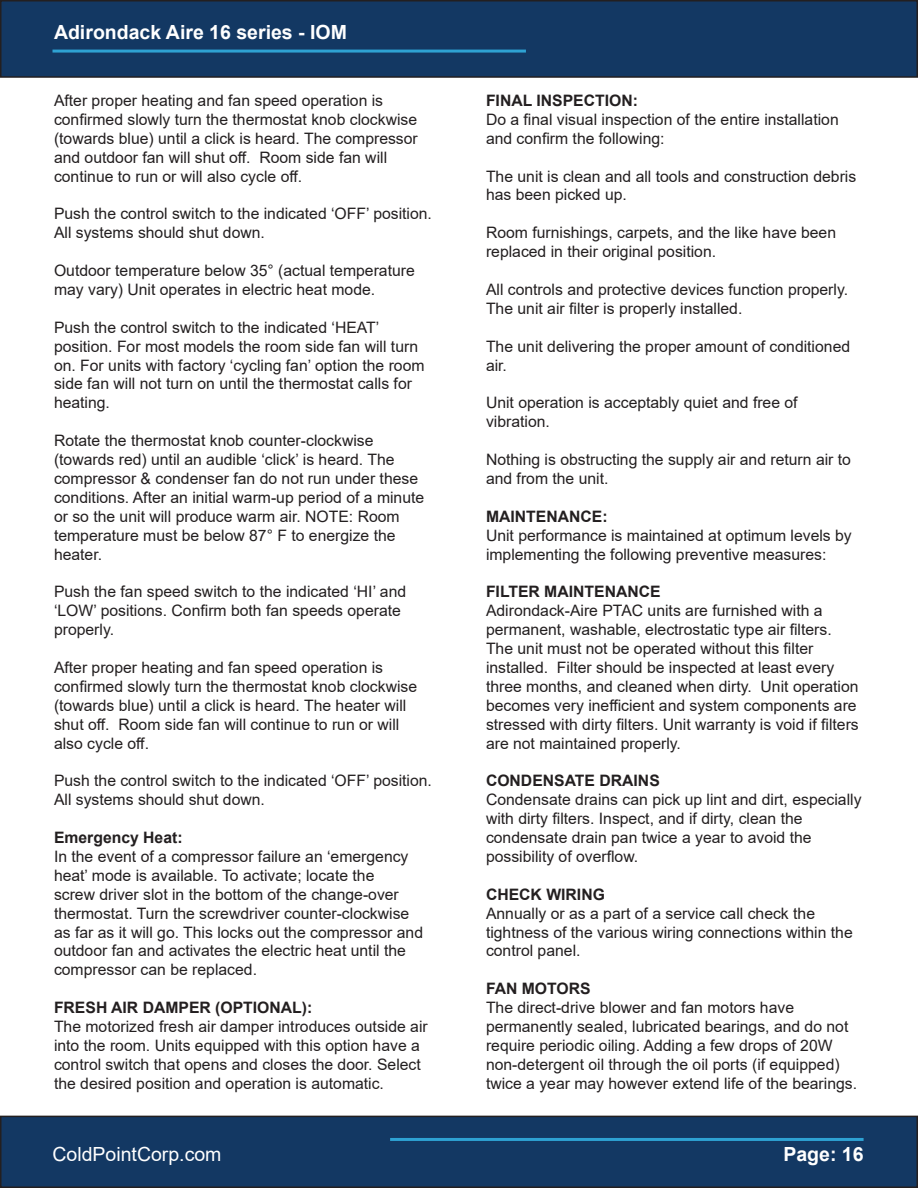
<style>
.page{position:relative;width:918px;height:1188px;background:#fff}
.page>*{position:absolute;margin:0;border:0;box-sizing:border-box;transform-origin:0 0}
.t1{font:700 19.5px "Arial";color:#fff}
.t2{font:19.5px "Arial";color:#fff}
.t3{font:15.75px/18.9px "Arial";color:#231f20}
.t4{font:700 15.75px "Arial";color:#231f20}
</style>
<div class="page">
<div style="left:1px;top:1116px;width:916px;height:71px;background:#133863"></div>
<div style="left:0;top:1116px;width:918px;height:72px;border:2px solid #231f20"></div>
<div style="left:1px;top:1px;width:916px;height:76px;background:#133863"></div>
<div style="left:0;top:0;width:918px;height:78px;border:2px solid #231f20"></div>
<hr style="left:52px;top:50px;width:474px;height:3px;background:#2ea2d3">
<hr style="left:390px;top:1138px;width:474px;height:3px;background:#2ea2d3">
<p class="t1" style="left:54px;top:19px;width:294px">Adirondack Aire 16 series - IOM</p>
<p class="t3" style="left:54px;top:91px;width:365px">After proper heating and fan speed operation is confirmed slowly turn the thermostat knob clockwise (towards blue) until a click is heard. The compressor and outdoor fan will shut off. Room side fan will continue to run or will also cycle off.</p>
<p class="t3" style="left:54px;top:204px;width:379px">Push the control switch to the indicated ‘OFF’ position.<br>All systems should shut down.</p>
<p class="t3" style="left:54px;top:261px;width:362px">Outdoor temperature below 35° (actual temperature may vary) Unit operates in electric heat mode.</p>
<p class="t3" style="left:54px;top:318px;width:372px">Push the control switch to the indicated ‘HEAT’ position. For most models the room side fan will turn on. For units with factory ‘cycling fan’ option the room side fan will not turn on until the thermostat calls for heating.</p>
<p class="t3" style="left:54px;top:431px;width:372px">Rotate the thermostat knob counter-clockwise (towards red) until an audible ‘click’ is heard. The compressor &amp; condenser fan do not run under these conditions. After an initial warm-up period of a minute or so the unit will produce warm air. NOTE: Room temperature must be below 87° F to energize the heater.</p>
<p class="t3" style="left:54px;top:582px;width:354px">Push the fan speed switch to the indicated ‘HI’ and ‘LOW’ positions. Confirm both fan speeds operate properly.</p>
<p class="t3" style="left:54px;top:658px;width:365px">After proper heating and fan speed operation is confirmed slowly turn the thermostat knob clockwise (towards blue) until a click is heard. The heater will shut off. Room side fan will continue to run or will also cycle off.</p>
<p class="t3" style="left:54px;top:771px;width:379px">Push the control switch to the indicated ‘OFF’ position.<br>All systems should shut down.</p>
<p class="t4" style="left:54px;top:826px;width:130px">Emergency Heat:</p>
<p class="t3" style="left:54px;top:847px;width:371px">In the event of a compressor failure an ‘emergency heat’ mode is available. To activate; locate the<br>screw driver slot in the bottom of the change-over thermostat. Turn the screwdriver counter-clockwise as far as it will go. This locks out the compressor and outdoor fan and activates the electric heat until the compressor can be replaced.</p>
<p class="t4" style="left:54px;top:997px;width:260px">FRESH AIR DAMPER (OPTIONAL):</p>
<p class="t3" style="left:54px;top:1017px;width:375px">The motorized fresh air damper introduces outside air into the room. Units equipped with this option have a control switch that opens and closes the door. Select the desired position and operation is automatic.</p>
<p class="t4" style="left:486px;top:89px;width:153px">FINAL INSPECTION:</p>
<p class="t3" style="left:486px;top:110px;width:354px">Do a final visual inspection of the entire installation and confirm the following:</p>
<p class="t3" style="left:486px;top:166px;width:372px">The unit is clean and all tools and construction debris has been picked up.</p>
<p class="t3" style="left:486px;top:223px;width:352px">Room furnishings, carpets, and the like have been replaced in their original position.</p>
<p class="t3" style="left:486px;top:280px;width:364px">All controls and protective devices function properly.</p>
<p class="t3" style="left:486px;top:299px;width:258px">The unit air filter is properly installed.</p>
<p class="t3" style="left:486px;top:337px;width:366px">The unit delivering the proper amount of conditioned air.</p>
<p class="t3" style="left:486px;top:393px;width:313px">Unit operation is acceptably quiet and free of vibration.</p>
<p class="t3" style="left:486px;top:450px;width:367px">Nothing is obstructing the supply air and return air to and from the unit.</p>
<p class="t4" style="left:486px;top:505px;width:123px">MAINTENANCE:</p>
<p class="t3" style="left:486px;top:526px;width:367px">Unit performance is maintained at optimum levels by implementing the following preventive measures:</p>
<p class="t4" style="left:486px;top:581px;width:176px">FILTER MAINTENANCE</p>
<p class="t3" style="left:486px;top:601px;width:374px">Adirondack-Aire PTAC units are furnished with a permanent, washable, electrostatic type air filters.<br>The unit must not be operated without this filter installed. Filter should be inspected at least every three months, and cleaned when dirty. Unit operation becomes very inefficient and system components are stressed with dirty filters. Unit warranty is void if filters are not maintained properly.</p>
<p class="t4" style="left:486px;top:770px;width:175px">CONDENSATE DRAINS</p>
<p class="t3" style="left:486px;top:790px;width:377px">Condensate drains can pick up lint and dirt, especially with dirty filters. Inspect, and if dirty, clean the condensate drain pan twice a year to avoid the possibility of overflow.</p>
<p class="t4" style="left:486px;top:883px;width:120px">CHECK WIRING</p>
<p class="t3" style="left:486px;top:904px;width:368px">Annually or as a part of a service call check the tightness of the various wiring connections within the control panel.</p>
<p class="t4" style="left:486px;top:978px;width:106px">FAN MOTORS</p>
<p class="t3" style="left:486px;top:998px;width:373px">The direct-drive blower and fan motors have permanently sealed, lubricated bearings, and do not require periodic oiling. Adding a few drops of 20W non-detergent oil through the oil ports (if equipped) twice a year may however extend life of the bearings.</p>
<p class="t2" style="left:52px;top:1141px;width:171px">ColdPointCorp.com</p>
<p class="t1" style="left:783px;top:1141px;width:82px">Page: 16</p>
</div>
